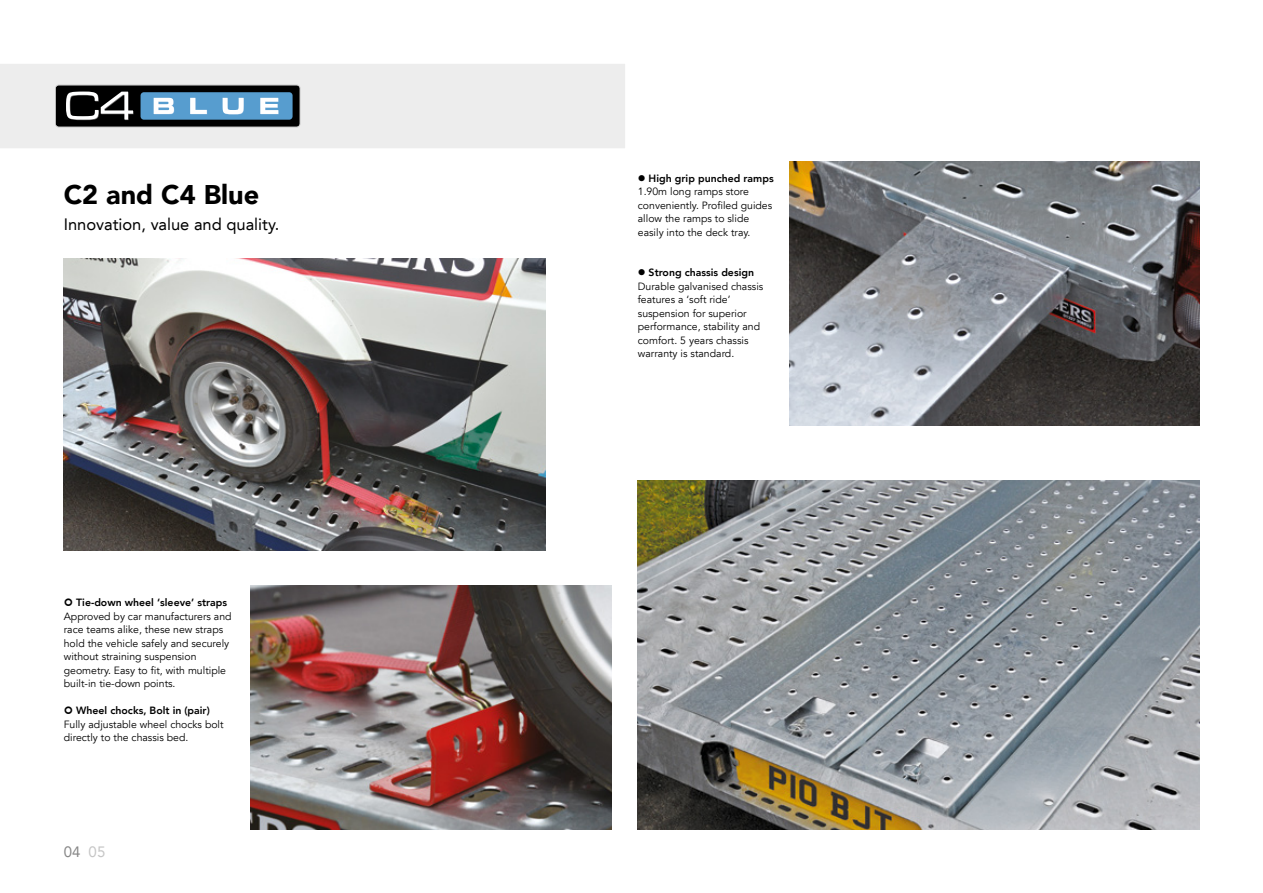
<style>
.page{position:relative;width:1263px;height:893px;background:#fff}
.page>*{position:absolute;margin:0;border:0;box-sizing:border-box;transform-origin:0 0}
.t1{font:900 27px "Avenir LT";color:#000}
.t2{font:16.5px "Avenir LT";color:#000}
.t3{font:15px "Avenir LT";color:#878787}
.t4{font:10.5px/13.5px "Avenir LT";color:#000}
.t5{font:800 10.5px "Avenir LT";color:#000}
.s1{color:#c6c6c6}
.s2{font-weight:800}
</style>
<div class="page">
<img style="left:789px;top:161px;width:410px;height:265px">
<img style="left:251px;top:585px;width:360px;height:244px">
<img style="left:638px;top:480px;width:561px;height:349px">
<div style="left:0;top:64px;width:625px;height:84px;background:#ededed"></div>
<svg style="left:55px;top:85px;width:245px;height:42px;background:#475d6d"></svg>
<img style="left:64px;top:258px;width:481px;height:292px">
<h1 class="t1" style="left:64px;top:179px;width:197px">C2 and C4 Blue</h1>
<h2 class="t2" style="left:64px;top:214px;width:217px">Innovation, value and quality.</h2>
<p class="t5" style="left:76px;top:596px;width:152px">Tie-down wheel ‘sleeve’ straps</p>
<p class="t4" style="left:64px;top:609px;width:169px">Approved by car manufacturers and race teams alike, these new straps hold the vehicle safely and securely without straining suspension geometry. Easy to fit, with multiple built-in tie-down points.</p>
<p class="t5" style="left:76px;top:704px;width:135px">Wheel chocks, Bolt in (pair)</p>
<p class="t4" style="left:64px;top:718px;width:161px">Fully adjustable wheel chocks bolt directly to the chassis bed.</p>
<h3 class="t3" style="left:64px;top:842px;width:43px">04 <span class="s1">05</span></h3>
<p class="t4" style="left:638px;top:172px;width:137px">● <span class="s2">High grip punched ramps<br></span>1.90m long ramps store conveniently. Profiled guides allow the ramps to slide easily into the deck tray.</p>
<p class="t4" style="left:638px;top:266px;width:127px">● <span class="s2">Strong chassis design<br></span>Durable galvanised chassis features a ‘soft ride’ suspension for superior performance, stability and comfort. 5 years chassis warranty is standard.</p>
</div>
